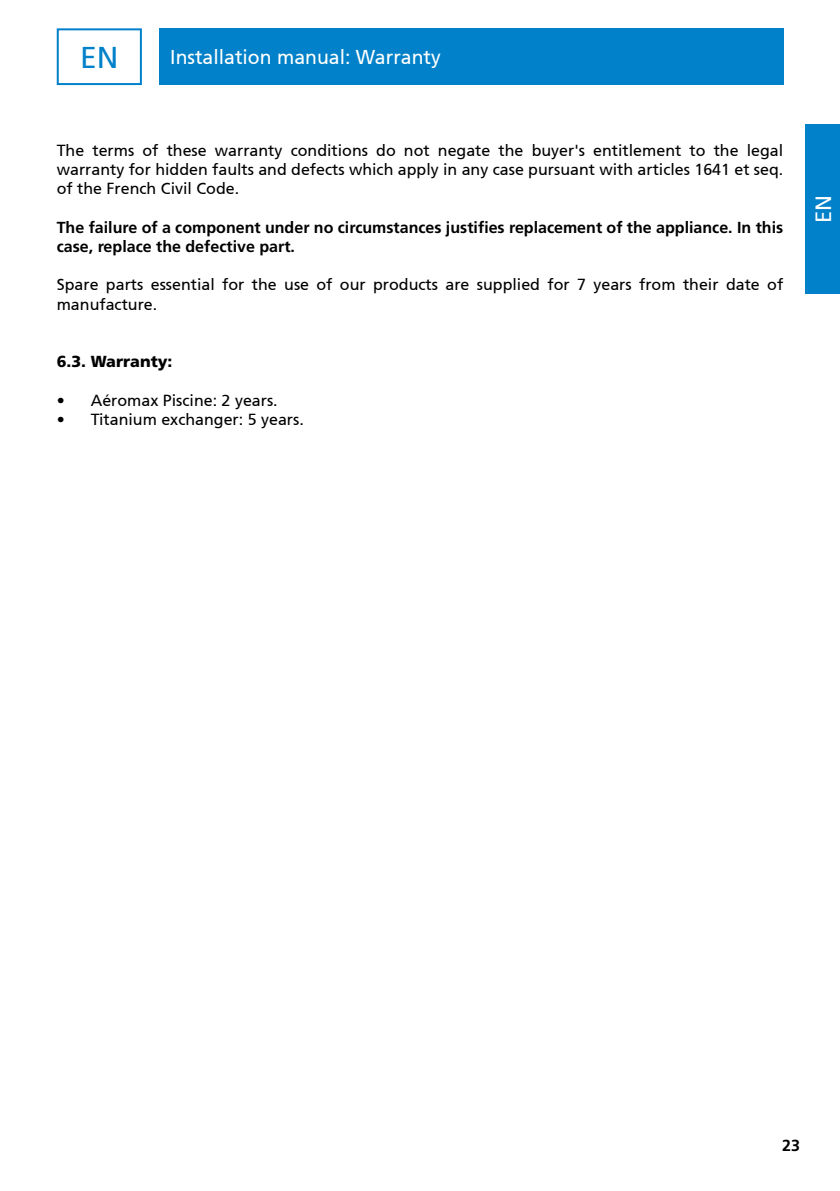
<style>
.page{position:relative;width:840px;height:1191px;background:#fff}
.page>*{position:absolute;margin:0;border:0;box-sizing:border-box;transform-origin:0 0}
.t1{font:30px "Frutiger 55 Roman";color:#0081c9}
.t2{font:22px "Frutiger 55 Roman";color:#fff}
.t3{font:20px "Frutiger 55 Roman";color:#fff}
.t4{font:16px/19.2px "Frutiger 55 Roman";color:#000;text-align:justify}
.t5{font:700 16px/19.2px "Frutiger LT Std";color:#000}
.t6{font:900 16px "Frutiger";color:#000}
</style>
<div class="page">
<div style="left:57px;top:28px;width:85px;height:57px;border:2px solid #0081c9"></div>
<div style="left:805px;top:125px;width:34px;height:169px;background:#0081c9"></div>
<div style="left:159px;top:28px;width:623px;height:57px;background:#0081c9"></div>
<h1 class="t1" style="left:80px;top:40px;width:40px">EN</h1>
<p class="t3" style="left:170px;top:45px;width:272px">Installation manual: Warranty</p>
<p class="t4" style="left:57px;top:141px;width:727px">The terms of these warranty conditions do not negate the buyer's entitlement to the legal warranty for hidden faults and defects which apply in any case pursuant with articles 1641 et seq. of the French Civil Code.</p>
<p class="t5" style="left:57px;top:218px;width:727px">The failure of a component under no circumstances justifies replacement of the appliance. In this case, replace the defective part.</p>
<p class="t4" style="left:57px;top:275px;width:727px">Spare parts essential for the use of our products are supplied for 7 years from their date of manufacture.</p>
<p class="t6" style="left:57px;top:352px;width:117px">6.3. Warranty:</p>
<p class="t4" style="left:57px;top:390px;width:222px">• Aéromax Piscine: 2 years.</p>
<p class="t4" style="left:57px;top:410px;width:248px">• Titanium exchanger: 5 years.</p>
<h2 class="t2" style="left:810px;top:223px;width:30px;rotate:-90deg">EN</h2>
<p class="t5" style="left:781px;top:1136px;width:19px">23</p>
</div>
